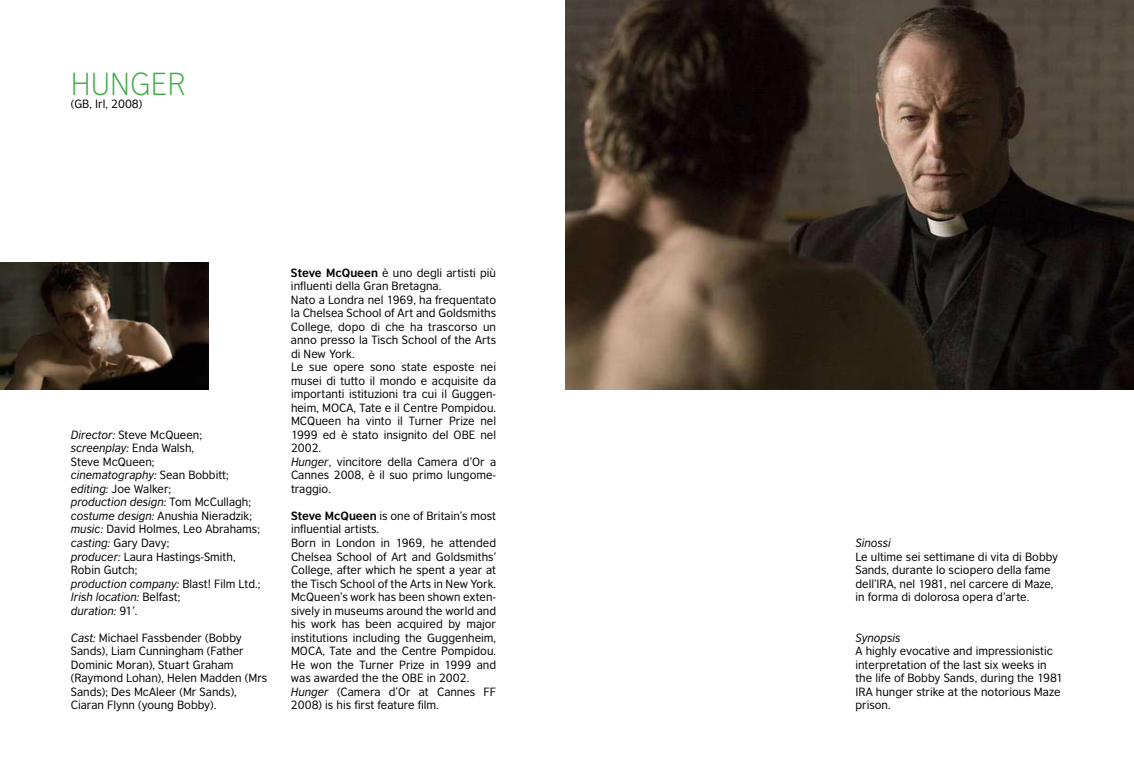
<style>
.page{position:relative;width:1134px;height:780px;background:#fff}
.page>*{position:absolute;margin:0;border:0;box-sizing:border-box;transform-origin:0 0}
.t1{font:300 30px "British Council Sans";color:#41ad49}
.t2{font:11.25px/13.5px "British Council Sans";color:#000}
.t3{font:italic 11.25px "British Council Sans";color:#000}
.s1{font-style:italic}
.s2{font-weight:700}
</style>
<div class="page">
<img style="left:566px;top:0;width:568px;height:390px">
<img style="left:0;top:262px;width:208px;height:128px">
<h1 class="t1" style="left:71px;top:67px;width:117px">HUNGER</h1>
<p class="t2" style="left:71px;top:97px;width:73px">(GB, Irl, 2008)</p>
<p class="t2" style="left:71px;top:428px;width:191px"><span class="s1">Director:</span> Steve M cQueen; <span class="s1">screenplay:</span> Enda Walsh,<br>Steve M cQueen;<br><span class="s1">cinematography:</span> Sean Bobbitt; <span class="s1">editing:</span> Joe Walker;<br><span class="s1">production design:</span> Tom M cCullagh; <span class="s1">costume design:</span> Anushia N ieradzik; <span class="s1">music:</span> David H olmes, Leo Abrahams; <span class="s1">casting:</span> Gary Davy;<br><span class="s1">producer:</span> Laura H astings-Smith,<br>Robin Gutch;<br><span class="s1">production company:</span> Blast! Film Ltd.;<br><span class="s1">Irish location:</span> Belfast;<br><span class="s1">duration:</span> 91’.</p>
<p class="t2" style="left:71px;top:630px;width:198px"><span class="s1">Cast:</span> M ichael Fassbender (Bobby<br>Sands), Liam Cunningham (Father<br>Dominic Moran), Stuart Graham (Raymond Lohan), Helen Madden (M rs<br>Sands); Des M cAleer (M r Sands),<br>Ciaran Flynn (young Bobby).</p>
<p class="t2" style="left:291px;top:266px;width:207px"><span class="s2">Steve McQueen</span> è uno degli artisti più influenti della Gran Bretagna.<br>Nato a Londra nel 1969, ha frequentato la Chelsea School of Art and Goldsmiths<br>College, dopo di che ha trascorso un anno presso la Tisch School of the Arts di N ew York.<br>Le sue opere sono state esposte nei musei di tutto il mondo e acquisite da importanti istituzioni tra cui il Guggen&shy;heim, MOCA</p>
<p class="t2" style="left:291px;top:401px;width:207px;text-align:justify;text-indent:63px">, Tate e il Centre Pompidou.<br>MCQueen ha vinto il Turner Prize nel 1999 ed è stato insignito del OBE</p>
<p class="t2" style="left:480px;top:428px;width:17px">nel</p>
<p class="t2" style="left:291px;top:441px;width:207px">2002.<br><span class="s1">Hunger</span>, vincitore della Camera d’Or a<br>Cannes 2008, è il suo primo lungome&shy;traggio.</p>
<p class="t2" style="left:291px;top:509px;width:207px"><span class="s2">Steve McQueen</span> is one of Britain’s most influential artists.<br>Born in London in 1969, he attended Chelsea School of Art and Goldsmiths’ College, after which he spent a year at the Tisch School of the Arts in N ew York.<br>M cQueen’s work has been shown exten&shy;sively in museums around the world and his work has been acquired by major institutions including the Guggenheim, MOCA</p>
<p class="t2" style="left:291px;top:644px;width:207px;text-align:justify;text-indent:31px">, Tate and the Centre Pompidou.<br>He won the Turner Prize in 1999 and was awarded the the OBE</p>
<p class="t2" style="left:291px;top:671px;width:207px;text-indent:136px">in 2002.<br><span class="s1">Hunger</span> (Camera d’Or at Cannes FF<br>2008) is his first feature film.</p>
<p class="t3" style="left:855px;top:536px;width:37px">Sinossi</p>
<p class="t2" style="left:855px;top:549px;width:204px">Le ultime sei settimane di vita di Bobby Sands, durante lo sciopero della fame dell’IRA, nel 1981, nel carcere di Maze, in forma di dolorosa opera d’arte.</p>
<p class="t3" style="left:855px;top:630px;width:46px">Synopsis</p>
<p class="t2" style="left:855px;top:644px;width:209px">A highly evocative and impressionistic interpretation of the last six weeks in the life of Bobby Sands, during the 1981<br>IRA hunger strike at the notorious Maze prison.</p>
</div>
